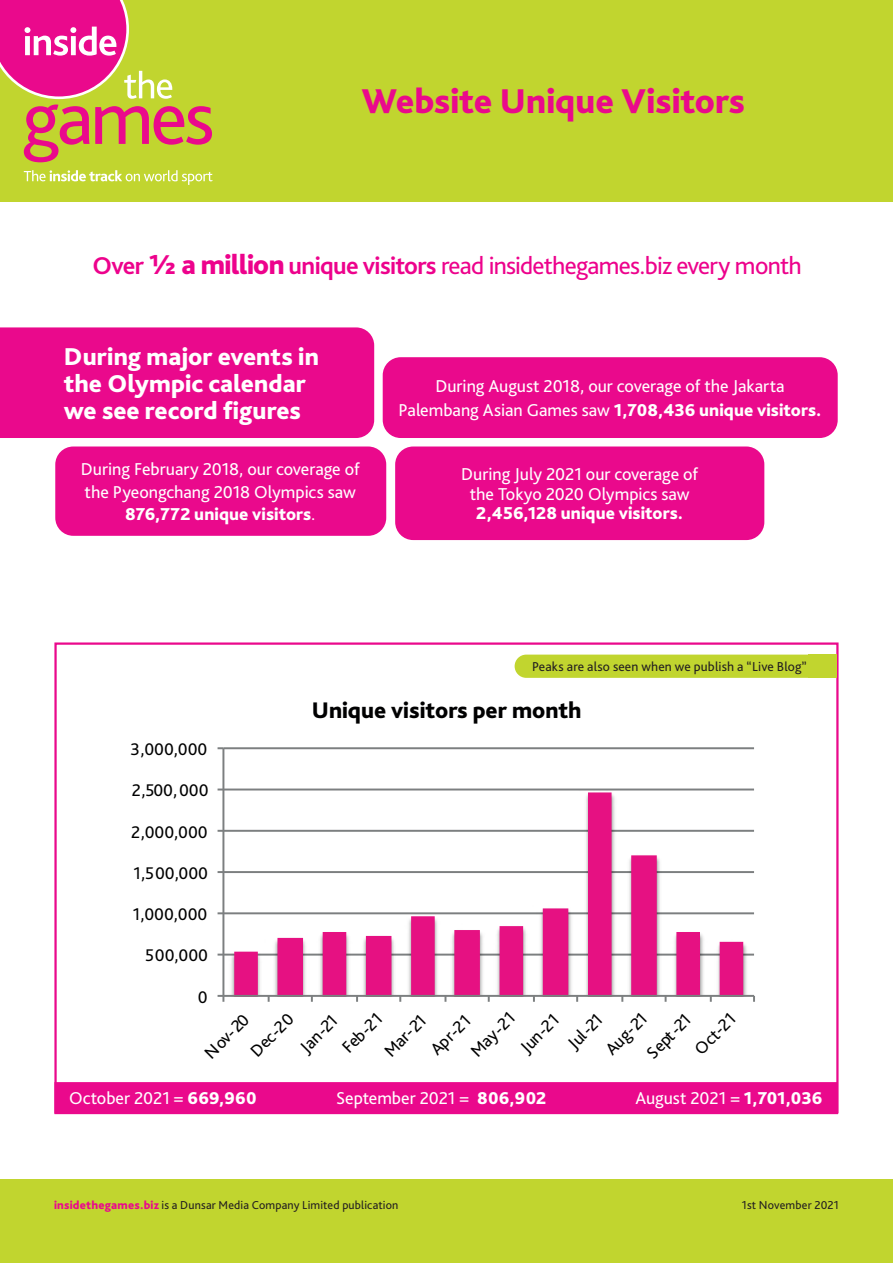
<style>
.page{position:relative;width:893px;height:1263px;background:#fff}
.page>*{position:absolute;margin:0;border:0;box-sizing:border-box;transform-origin:0 0}
.t1{font:800 36px "Bliss Pro";color:#ea098c}
.t2{font:25.5px "Bliss Pro";letter-spacing:-.03em;color:#ed028c}
.t3{font:800 25.5px/27px "Bliss Pro";color:#fff}
.t4{font:800 23.55px "Bliss Pro";color:#000001}
.t5{font:18px/22.5px "Bliss Pro";letter-spacing:-.005em;color:#fff;text-align:center}
.t6{font:800 18px "Bliss Pro";letter-spacing:.005em;color:#fff}
.t7{font:17.7px "Bliss Pro";color:#000001}
.t8{font:13.5px "Bliss Pro";letter-spacing:.01em;color:#231f20}
.t9{font:12px "Bliss Pro";letter-spacing:.015em;color:#231f20}
.s1{font-weight:700}
.s2{font-weight:800;font-size:28.5px}
.s3{font-weight:800}
.s4{font-weight:800;color:#ea098c}
</style>
<div class="page">
<div style="left:0;top:1179px;width:893px;height:84px;background:#c1d52f"></div>
<div style="left:0;top:0;width:893px;height:201px;background:#c1d52f"></div>
<svg style="left:24px;top:170px;width:189px;height:15px"></svg>
<svg style="left:24px;top:105px;width:188px;height:57px"></svg>
<svg style="left:0;top:0;width:172px;height:99px"></svg>
<div style="left:383px;top:357px;width:455px;height:81px;background:#ea098c;border-radius:18px"></div>
<div style="left:55px;top:446px;width:331px;height:90px;background:#ea098c;border-radius:18px"></div>
<div style="left:0;top:327px;width:374px;height:111px;background:#ea098c"></div>
<hr style="left:223px;top:954px;width:531px;height:1px;background:#7c7f80">
<hr style="left:223px;top:912px;width:531px;height:2px;background:#7c7f80">
<hr style="left:223px;top:871px;width:531px;height:2px;background:#7c7f80">
<hr style="left:223px;top:830px;width:531px;height:2px;background:#7c7f80">
<hr style="left:223px;top:788px;width:531px;height:2px;background:#7c7f80">
<hr style="left:223px;top:747px;width:531px;height:2px;background:#7c7f80">
<img style="left:228px;top:790px;width:521px;height:205px">
<svg style="left:234px;top:792px;width:509px;height:203px"></svg>
<hr style="left:222px;top:748px;width:2px;height:248px;background:#7c7f80">
<hr style="left:223px;top:995px;width:531px;height:2px;background:#7c7f80">
<svg style="left:218px;top:995px;width:6px;height:7px"></svg>
<div style="left:515px;top:655px;width:308px;height:23px;background:#c1d52f;border-radius:12px"></div>
<div style="left:808px;top:655px;width:28px;height:23px;background:#c1d52f"></div>
<div style="left:54px;top:1082px;width:784px;height:32px;background:#ea098c;border:2px solid #ea098c"></div>
<div style="left:395px;top:446px;width:369px;height:94px;background:#ea098c;border-radius:18px"></div>
<h1 class="t1" style="left:362px;top:79px;width:385px">Website Unique Visitors</h1>
<h2 class="t2" style="left:93px;top:250px;width:711px"><span class="s1">Over</span> <span class="s2">1/2 a million</span> <span class="s1">unique visitors</span> read insidethegames.biz every month</h2>
<h2 class="t3" style="left:64px;top:342px;width:257px">During major events in the Olympic calendar we see record figures</h2>
<p class="t5" style="left:81px;top:457px;width:280px">During February 2018, our coverage of the Pyeongchang 2018 Olympics saw<br><span class="s3">876,772 unique visitors</span>.</p>
<p class="t5" style="left:399px;top:374px;width:424px;line-height:24px">During August 2018, our coverage of the Jakarta<br>Palembang Asian Games saw <span class="s3">1,708,436 unique visitors.</span></p>
<p class="t5" style="left:461px;top:464px;width:238px;line-height:19.5px">During July 2021 our coverage of the Tokyo 2020 Olympics saw</p>
<p class="t6" style="left:476px;top:502px;width:208px">2,456,128 unique visitors.</p>
<p class="t8" style="left:532px;top:658px;width:276px">Peaks are also seen when we publish a “Live Blog”</p>
<p class="t7" style="left:131px;top:738px;width:78px">3,000,000</p>
<p class="t7" style="left:132px;top:779px;width:78px">2,500,000</p>
<p class="t7" style="left:131px;top:821px;width:78px">2,000,000</p>
<p class="t7" style="left:133px;top:862px;width:76px">1,500,000</p>
<p class="t7" style="left:133px;top:903px;width:76px">1,000,000</p>
<p class="t7" style="left:145px;top:945px;width:64px">500,000</p>
<p class="t7" style="left:198px;top:986px;width:11px">0</p>
<h3 class="t4" style="left:312px;top:695px;width:271px">Unique visitors per month</h3>
<p class="t7" style="left:200px;top:1048px;width:57px;rotate:-45deg">Nov-20</p>
<p class="t7" style="left:246px;top:1046px;width:55px;rotate:-45deg">Dec-20</p>
<p class="t7" style="left:295px;top:1042px;width:46px;rotate:-45deg">Jan-21</p>
<p class="t7" style="left:337px;top:1042px;width:50px;rotate:-45deg">Feb-21</p>
<p class="t7" style="left:379px;top:1046px;width:52px;rotate:-45deg">Mar-21</p>
<p class="t7" style="left:426px;top:1044px;width:50px;rotate:-45deg">Apr-21</p>
<p class="t7" style="left:466px;top:1046px;width:56px;rotate:-45deg">May-21</p>
<p class="t7" style="left:515px;top:1042px;width:48px;rotate:-45deg">Jun-21</p>
<p class="t7" style="left:563px;top:1038px;width:42px;rotate:-45deg">Jul-21</p>
<p class="t7" style="left:600px;top:1044px;width:52px;rotate:-45deg">Aug-21</p>
<p class="t7" style="left:642px;top:1048px;width:56px;rotate:-45deg">Sept-21</p>
<p class="t7" style="left:689px;top:1044px;width:52px;rotate:-45deg">Oct-21</p>
<p class="t5" style="left:69px;top:1086px;width:189px">October 2021 = <span class="s3">669,960</span></p>
<p class="t5" style="left:336px;top:1086px;width:212px">September 2021 = <span class="s3">806,902</span></p>
<p class="t5" style="left:635px;top:1086px;width:188px">August 2021 = <span class="s3">1,701,036</span></p>
<p class="t9" style="left:54px;top:1197px;width:346px"><span class="s4">insidethegames.biz</span> is a Dunsar Media Company Limited publication</p>
<p class="t9" style="left:742px;top:1197px;width:99px">1st November 2021</p>
</div>
